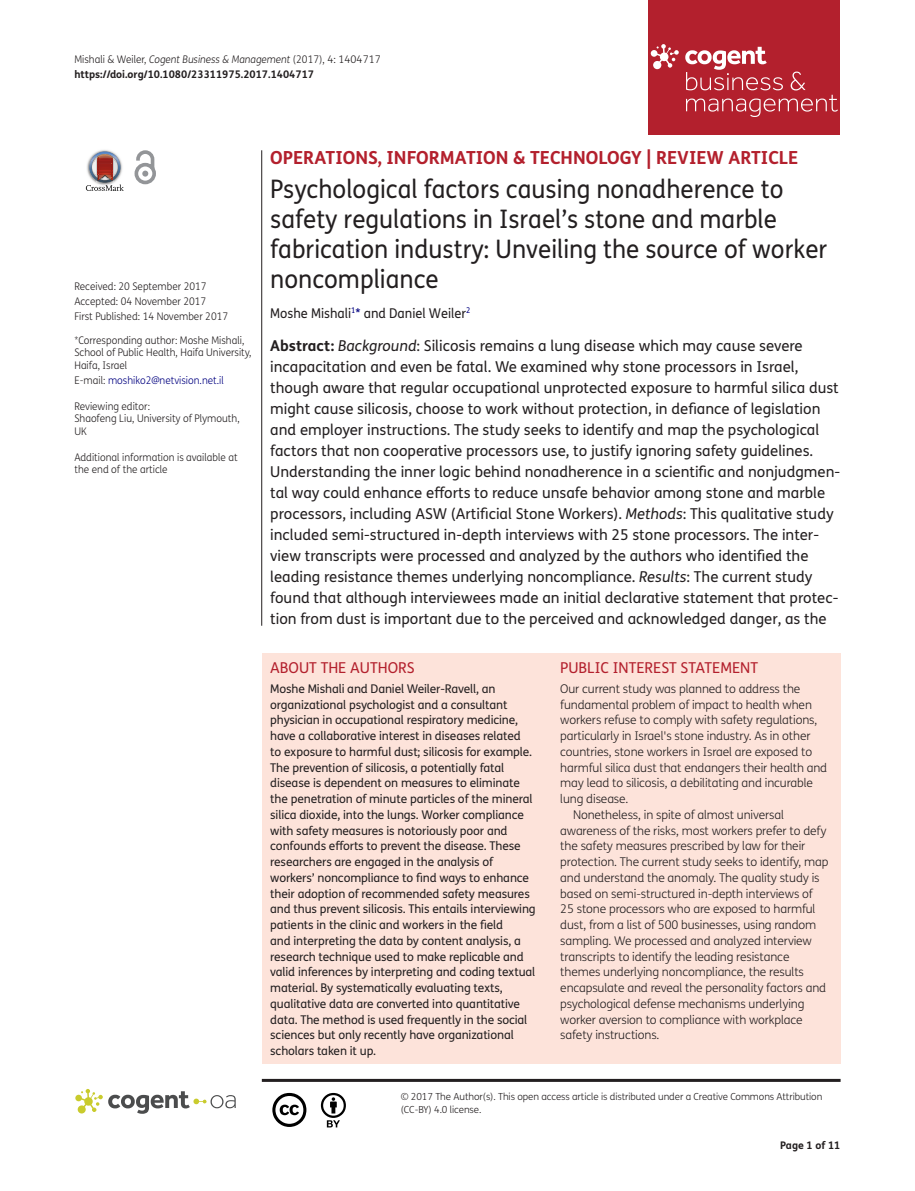
<style>
.page{position:relative;width:915px;height:1191px;background:#fff}
.page>*{position:absolute;margin:0;border:0;box-sizing:border-box;transform-origin:0 0}
.t1{font:25.5px/30px "FS Me Pro";color:#231f20;scale:.95 1}
.t2{font:700 18px "FS Me Pro";color:#b3202d}
.t3{font:15px/21px "FS Me Pro";color:#231f20}
.t4{font:15px "FS Me Pro";color:#b3202d}
.t5{font:13.5px "FS Me Pro";color:#231f20;scale:.95 1}
.t6{font:12px/15.8px "FS Me Pro";letter-spacing:-.01em;color:#231f20}
.t7{font:300 12px "FS Me Pro";letter-spacing:-.01em;color:#231f20}
.t8{font:300 10.5px/12.8px "FS Me Pro";color:#231f20;scale:.95 1}
.t9{font:700 10.5px/15px "FS Me Pro";color:#231f20}
.t10{font:300 10.5px "FS Me Pro";color:#000080;scale:.95 1}
.t11{font:300 9.75px/12.8px "FS Me Pro";letter-spacing:-.01em;color:#231f20}
.s1{font-weight:300}
.s2{font-weight:300;font-style:italic}
.s3{color:#231f20}
.s4{color:#000080}
.s5{font-weight:700}
.s6{font-style:italic}
</style>
<div class="page">
<div style="left:648px;top:0;width:192px;height:134px;background:#b3202d"></div>
<svg style="left:650px;top:44px;width:28px;height:25px"></svg>
<svg style="left:685px;top:47px;width:152px;height:70px"></svg>
<div style="left:261px;top:653px;width:579px;height:410px;background:#fde3da"></div>
<svg style="left:86px;top:151px;width:38px;height:40px"></svg>
<svg style="left:134px;top:150px;width:22px;height:34px"></svg>
<hr style="left:261px;top:150px;width:1px;height:476px;background:#231f20">
<hr style="left:262px;top:1078px;width:578px;height:3px;background:#231f20">
<svg style="left:75px;top:1089px;width:161px;height:24px"></svg>
<svg style="left:272px;top:1093px;width:34px;height:34px"></svg>
<svg style="left:321px;top:1093px;width:25px;height:34px"></svg>
<p class="t9" style="left:74px;top:51px;width:308px"><span class="s1">Mishali &amp; Weiler,</span> <span class="s2">Cogent Business &amp; Management</span> <span class="s1">(2017), 4: 1404717 </span>https://doi.org/10.1080/23311975.2017.1404717</p>
<p class="t8" style="left:74px;top:279px;width:163px;line-height:14.9px">Received: 20 September 2017<br>Accepted: 04 November 2017<br>First Published: 14 November 2017</p>
<p class="t8" style="left:74px;top:333px;width:188px">*Corresponding author: Moshe Mishali,<br>School of Public Health, Haifa University,<br>Haifa, Israel</p>
<p class="t10" style="left:74px;top:373px;width:159px"><span class="s3">E-mail:</span> moshiko2@netvision.net.il</p>
<p class="t8" style="left:74px;top:399px;width:175px">Reviewing editor:<br>Shaofeng Liu, University of Plymouth,<br>UK</p>
<p class="t8" style="left:74px;top:450px;width:173px">Additional information is available at the end of the article</p>
<p class="t2" style="left:270px;top:143px;width:529px">OPERATIONS, INFORMATION &amp; TECHNOLOGY | REVIEW ARTICLE</p>
<h1 class="t1" style="left:270px;top:174px;width:587px">Psychological factors causing nonadherence to safety regulations in Israel’s stone and marble fabrication industry: Unveiling the source of worker noncompliance</h1>
<p class="t5" style="left:270px;top:303px;width:212px">Moshe Mishali<sup>1</sup><span class="s4">*</span> and Daniel Weiler<sup>2</sup></p>
<p class="t3" style="left:270px;top:335px;width:571px"><span class="s5">Abstract:</span> <span class="s6">Background</span>: Silicosis remains a lung disease which may cause severe incapacitation and even be fatal. We examined why stone processors in Israel, though aware that regular occupational unprotected exposure to harmful silica dust might cause silicosis, choose to work without protection, in defiance of legislation and employer instructions. The study seeks to identify and map the psychological factors that non cooperative processors use, to justify ignoring safety guidelines.<br>Understanding the inner logic behind nonadherence in a scientific and nonjudgmen&shy;tal way could enhance efforts to reduce unsafe behavior among stone and marble processors, including ASW (Artificial Stone Workers). <span class="s6">Methods</span>: This qualitative study included semi-structured in-depth interviews with 25 stone processors. The inter&shy;view transcripts were processed and analyzed by the authors who identified the leading resistance themes underlying noncompliance. <span class="s6">Results</span>: The current study found that although interviewees made an initial declarative statement that protec&shy;tion from dust is important due to the perceived and acknowledged danger, as the</p>
<p class="t4" style="left:270px;top:658px;width:146px">ABOUT THE AUTHORS</p>
<p class="t6" style="left:270px;top:680px;width:267px">Moshe Mishali and Daniel Weiler-Ravell, an organizational psychologist and a consultant physician in occupational respiratory medicine, have a collaborative interest in diseases related<br>to exposure to harmful dust; silicosis for example.<br>The prevention of silicosis, a potentially fatal disease is dependent on measures to eliminate the penetration of minute particles of the mineral silica dioxide, into the lungs. Worker compliance with safety measures is notoriously poor and confounds efforts to prevent the disease. These researchers are engaged in the analysis of workers’ noncompliance to find ways to enhance their adoption of recommended safety measures and thus prevent silicosis. This entails interviewing patients in the clinic and workers in the field<br>and interpreting the data by content analysis, a research technique used to make replicable and valid inferences by interpreting and coding textual material. By systematically evaluating texts, qualitative data are converted into quantitative data. The method is used frequently in the social sciences but only recently have organizational scholars taken it up.</p>
<p class="t4" style="left:560px;top:658px;width:199px">PUBLIC INTEREST STATEMENT</p>
<p class="t7" style="left:560px;top:680px;width:241px">Our current study was planned to address the</p>
<p class="t7" style="left:560px;top:696px;width:253px">fundamental problem of impact to health when</p>
<p class="t7" style="left:560px;top:712px;width:258px">workers refuse to comply with safety regulations,</p>
<p class="t7" style="left:560px;top:727px;width:252px">particularly in Israel's stone industry. As in other</p>
<p class="t7" style="left:560px;top:743px;width:253px">countries, stone workers in Israel are exposed to</p>
<p class="t7" style="left:560px;top:759px;width:268px">harmful silica dust that endangers their health and</p>
<p class="t7" style="left:560px;top:775px;width:254px">may lead to silicosis, a debilitating and incurable</p>
<p class="t7" style="left:560px;top:790px;width:70px">lung disease.</p>
<p class="t7" style="left:573px;top:806px;width:212px">Nonetheless, in spite of almost universal</p>
<p class="t7" style="left:560px;top:822px;width:268px">awareness of the risks, most workers prefer to defy</p>
<p class="t7" style="left:560px;top:838px;width:246px">the safety measures prescribed by law for their</p>
<p class="t7" style="left:560px;top:853px;width:269px">protection. The current study seeks to identify, map</p>
<p class="t7" style="left:560px;top:869px;width:261px">and understand the anomaly. The quality study is</p>
<p class="t7" style="left:560px;top:885px;width:254px">based on semi-structured in-depth interviews of</p>
<p class="t7" style="left:560px;top:901px;width:257px">25 stone processors who are exposed to harmful</p>
<p class="t7" style="left:560px;top:916px;width:257px">dust, from a list of 500 businesses, using random</p>
<p class="t7" style="left:560px;top:932px;width:253px">sampling. We processed and analyzed interview</p>
<p class="t7" style="left:560px;top:948px;width:230px">transcripts to identify the leading resistance</p>
<p class="t7" style="left:560px;top:964px;width:245px">themes underlying noncompliance, the results</p>
<p class="t7" style="left:560px;top:979px;width:267px">encapsulate and reveal the personality factors and</p>
<p class="t7" style="left:560px;top:995px;width:245px">psychological defense mechanisms underlying</p>
<p class="t7" style="left:560px;top:1011px;width:244px">worker aversion to compliance with workplace</p>
<p class="t7" style="left:560px;top:1027px;width:101px">safety instructions.</p>
<p class="t11" style="left:400px;top:1090px;width:423px">© 2017 The Author(s). This open access article is distributed under a Creative Commons Attribution (CC-BY) 4.0 license.</p>
<p class="t9" style="left:780px;top:1137px;width:62px">Page 1 of 11</p>
</div>
